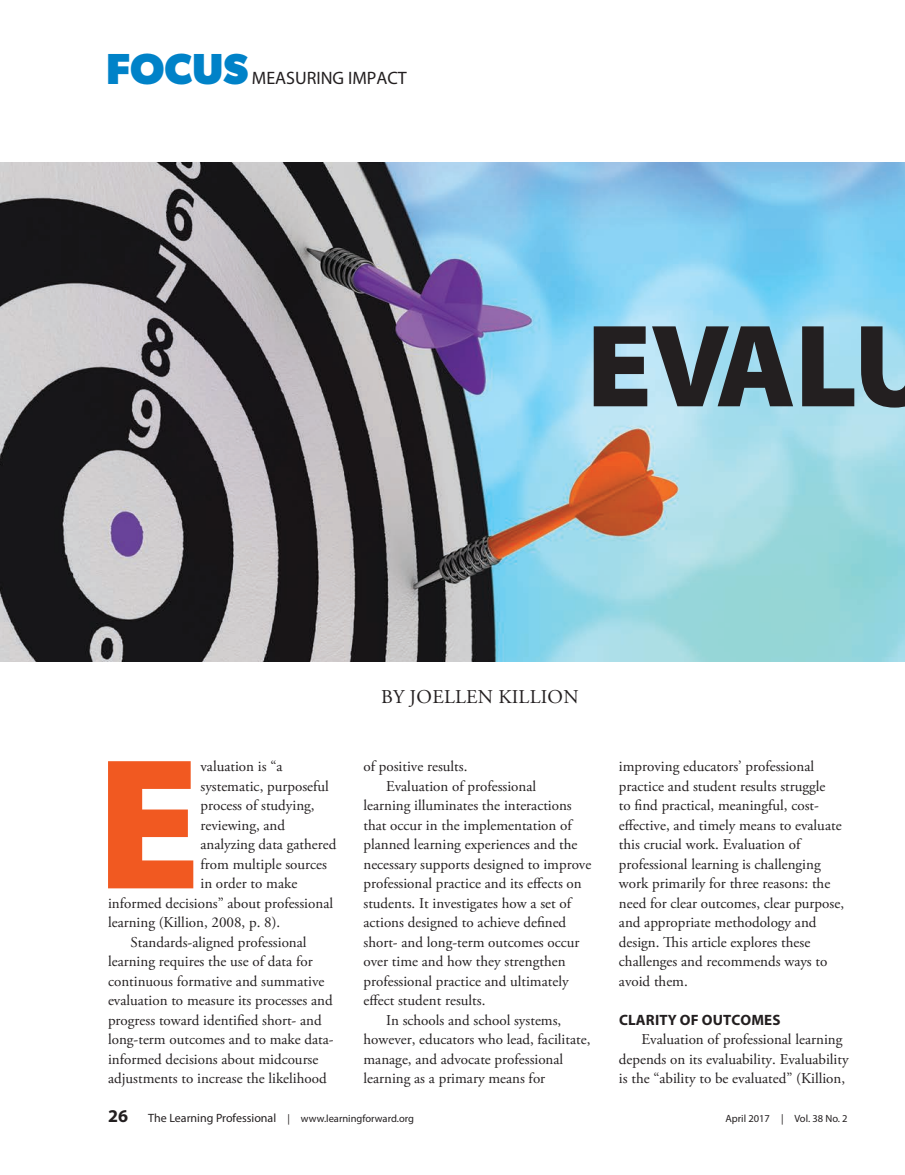
<style>
.page{position:relative;width:905px;height:1175px;background:#fff}
.page>*{position:absolute;margin:0;border:0;box-sizing:border-box;transform-origin:0 0}
.body{font:900 188.55px "Myriad Pro";color:#f15921}
.myriad_box{font:900 118.5px "Myriad Pro";letter-spacing:-.02em;color:#231f20}
.t1{font:700 43.5px "Gibson";color:#0082c8}
.body-2{font:19.5px "Adobe Garamond Pro";letter-spacing:.015em;color:#231f20}
.t2{font:18px "Myriad Pro";color:#231f20}
.body-3{font:15px/19.5px "Adobe Garamond Pro";color:#231f20}
.subhead{font:700 15px "Myriad Pro";letter-spacing:.01em;color:#231f20}
.t3{font:10.5px "Myriad Pro";color:#231f20}
.s1{font-weight:700;font-size:18px}
.s2{font-size:12px}
</style>
<div class="page">
<img style="left:0;top:162px;width:904px;height:499px">
<p class="t1" style="left:106px;top:44px;width:144px">FOCUS</p>
<p class="t2" style="left:252px;top:67px;width:156px">MEASURING IMPACT</p>
<p class="myriad_box" style="left:586px;top:287px;width:351px">EVALU</p>
<p class="body-2" style="left:381px;top:685px;width:199px">BY JOELLEN KILLION</p>
<p class="body" style="left:96px;top:699px;width:106px">E</p>
<p class="body-3" style="left:200px;top:757px;width:83px">valuation is “a</p>
<p class="body-3" style="left:200px;top:777px;width:130px">systematic, purposeful</p>
<p class="body-3" style="left:200px;top:796px;width:116px">process of studying,</p>
<p class="body-3" style="left:200px;top:816px;width:86px">reviewing, and</p>
<p class="body-3" style="left:200px;top:835px;width:137px">analyzing data gathered</p>
<p class="body-3" style="left:200px;top:855px;width:128px">from multiple sources</p>
<p class="body-3" style="left:200px;top:874px;width:98px">in order to make</p>
<p class="body-3" style="left:108px;top:894px;width:226px">informed decisions” about professional</p>
<p class="body-3" style="left:108px;top:913px;width:174px">learning (Killion, 2008, p. 8).</p>
<p class="body-3" style="left:108px;top:933px;width:227px;text-indent:22px">Standards-aligned professional learning requires the use of data for continuous formative and summative evaluation to measure its processes and progress toward identified short- and long-term outcomes and to make data&shy;informed decisions about midcourse adjustments to increase the likelihood</p>
<p class="body-3" style="left:363px;top:757px;width:105px">of positive results.</p>
<p class="body-3" style="left:363px;top:777px;width:229px;text-indent:23px">Evaluation of professional<br>learning illuminates the interactions that occur in the implementation of planned learning experiences and the necessary supports designed to improve professional practice and its effects on students. It investigates how a set of actions designed to achieve defined short- and long-term outcomes occur over time and how they strengthen professional practice and ultimately effect student results.</p>
<p class="body-3" style="left:363px;top:1011px;width:228px;text-indent:23px">In schools and school systems, however, educators who lead, facilitate, manage, and advocate professional learning as a primary means for</p>
<p class="body-3" style="left:619px;top:757px;width:227px">improving educators’ professional practice and student results struggle<br>to find practical, meaningful, cost&shy;effective, and timely means to evaluate this crucial work. Evaluation of professional learning is challenging work primarily for three reasons: the need for clear outcomes, clear purpose, and appropriate methodology and design. This article explores these challenges and recommends ways to avoid them.</p>
<p class="subhead" style="left:619px;top:1010px;width:163px">CLARITY OF OUTCOMES</p>
<p class="body-3" style="left:619px;top:1030px;width:231px;text-indent:22px">Evaluation of professional learning depends on its evaluability. Evaluability is the “ability to be evaluated” (Killion,</p>
<p class="t3" style="left:108px;top:1112px;width:307px"><span class="s1">26</span> <span class="s2">The Learning Professional</span> | www.learningforward.org</p>
<p class="t3" style="left:725px;top:1112px;width:124px">April 2017 | Vol. 38 No. 2</p>
</div>
